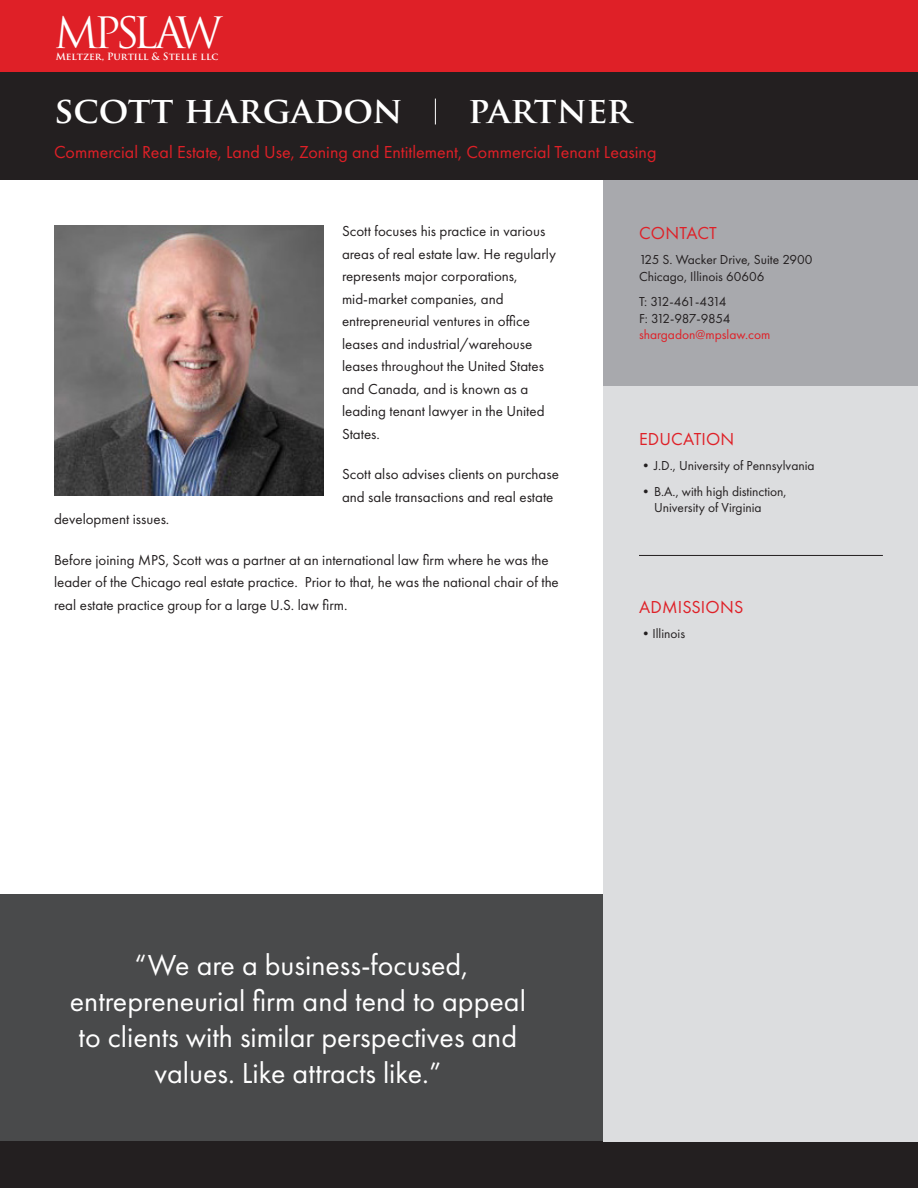
<style>
.page{position:relative;width:918px;height:1188px;background:#fff}
.page>*{position:absolute;margin:0;border:0;box-sizing:border-box;transform-origin:0 0}
.t1{font:42.15px "Trajan Pro";letter-spacing:-.115em;color:#fff}
.t2{font:700 36px "Trajan Pro";color:#fff}
.t3{font:30px/36px "Futura PT";color:#fff;text-align:center}
.t4{font:18px "Futura PT";color:#df2027}
.t5{font:15px/22.5px "Futura PT";color:#231f20}
.t6{font:13.5px/16.5px "Futura PT";color:#231f20}
.t7{font:700 9.75px "Trajan Pro";color:#fff}
.s1{color:#df2027}
</style>
<div class="page">
<div style="left:0;top:0;width:918px;height:72px;background:#df2027"></div>
<div style="left:0;top:72px;width:918px;height:108px;background:#231f20"></div>
<div style="left:0;top:1141px;width:918px;height:47px;background:#231f20"></div>
<svg style="left:435px;top:99px;width:1px;height:25px"></svg>
<img style="left:54px;top:225px;width:270px;height:270px">
<div style="left:0;top:895px;width:603px;height:246px;background:#494a4b"></div>
<div style="left:603px;top:180px;width:315px;height:961px;background:#dcdddf"></div>
<div style="left:603px;top:180px;width:315px;height:205px;background:#a8a9ad"></div>
<hr style="left:639px;top:555px;width:244px;height:1px;background:#231f20">
<p class="t1" style="left:54px;top:6px;width:132px">MPSLA</p>
<p class="t7" style="left:56px;top:51px;width:164px">Meltzer, Purtill &amp; Stelle llc</p>
<p class="t1" style="left:176px;top:6px;width:48px">W</p>
<p class="t2" style="left:54px;top:88px;width:350px">scott hargadon</p>
<p class="t2" style="left:468px;top:88px;width:165px">partner</p>
<p class="t4" style="left:54px;top:141px;width:604px">Commercial Real Estate, Land Use, Zoning and Entitlement, Commercial Tenant Leasing</p>
<p class="t5" style="left:342px;top:220px;width:215px">Scott focuses his practice in various areas of real estate law. He regularly represents major corporations, mid-market companies, and entrepreneurial ventures in office leases and industrial/warehouse leases throughout the United States and Canada, and is known as a leading tenant lawyer in the United<br>States.</p>
<p class="t5" style="left:342px;top:463px;width:219px">Scott also advises clients on purchase and sale transactions and real estate</p>
<p class="t5" style="left:54px;top:508px;width:117px">development issues.</p>
<p class="t5" style="left:54px;top:549px;width:506px">Before joining MPS, Scott was a partner at an international law firm where he was the leader of the Chicago real estate practice. Prior to that, he was the national chair of the real estate practice group for a large U.S. law firm.</p>
<p class="t4" style="left:639px;top:222px;width:79px">CONTACT</p>
<p class="t6" style="left:639px;top:251px;width:175px">125 S. Wacker Drive, Suite 2900<br>Chicago, Illinois 60606</p>
<p class="t6" style="left:639px;top:293px;width:133px">T: 312-461-4314<br>F: 312-987-9854 <span class="s1">shargadon@mpslaw.com</span></p>
<p class="t4" style="left:639px;top:428px;width:97px">EDUCATION</p>
<p class="t6" style="left:639px;top:458px;width:177px">•J.D., University of Pennsylvania</p>
<p class="t6" style="left:654px;top:483px;width:134px;text-indent:-15px">•B.A., with high distinction,<br>University of Virginia</p>
<p class="t4" style="left:639px;top:596px;width:106px">ADMISSIONS</p>
<p class="t6" style="left:639px;top:626px;width:48px">•Illinois</p>
<p class="t3" style="left:70px;top:947px;width:458px">“We are a business-focused, entrepreneurial firm and tend to appeal to clients with similar perspectives and values. Like attracts like.”</p>
</div>
